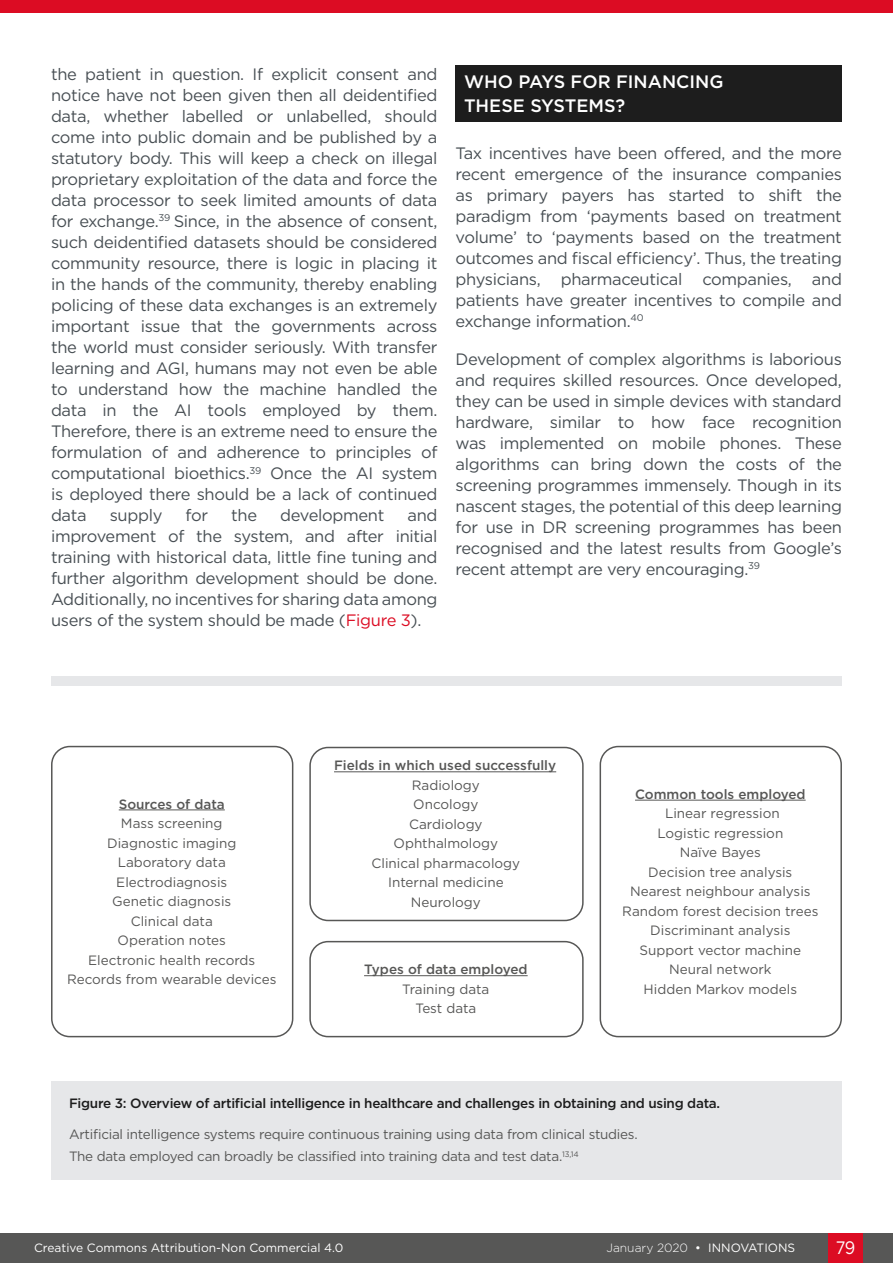
<style>
.page{position:relative;width:893px;height:1263px;background:#fff}
.page>*{position:absolute;margin:0;border:0;box-sizing:border-box;transform-origin:0 0}
.H1__Heading_1{font:500 18px/24px "Gotham";color:#fff}
.t1{font:18px "Gotham";color:#fff;scale:.9 1}
.Body_Text{font:16.5px/21px "Gotham";letter-spacing:-.02em;color:#484f54;text-align:justify}
.t2{font:13.5px "Gotham";color:#575756}
.t3{font:13.5px "Gotham";letter-spacing:-.02em;color:#575756}
.t4{font:500 13.5px "Gotham";letter-spacing:-.02em;color:#1d1d1d}
.t5{font:500 13.5px "Gotham";color:#575756}
.t6{font:12px "Gotham";color:#fff}
.s1{color:#dc0c23}
.s2{font-weight:300}
</style>
<div class="page">
<div style="left:0;top:1233px;width:893px;height:30px;background:#575756"></div>
<div style="left:829px;top:1233px;width:34px;height:30px;background:#dc0c23"></div>
<div style="left:0;top:0;width:893px;height:13px;background:#dc0c23"></div>
<div style="left:455px;top:65px;width:387px;height:57px;background:#1d1d1d"></div>
<div style="left:51px;top:1081px;width:791px;height:98px;background:#e6e7e9"></div>
<hr style="left:119px;top:809px;width:106px;height:1px;background:#575756">
<div style="left:51px;top:746px;width:242px;height:291px;border:2px solid #575756;border-radius:18px"></div>
<hr style="left:334px;top:771px;width:222px;height:1px;background:#575756">
<div style="left:309px;top:747px;width:275px;height:174px;border:2px solid #575756;border-radius:18px"></div>
<hr style="left:364px;top:975px;width:164px;height:1px;background:#575756">
<div style="left:309px;top:941px;width:275px;height:96px;border:2px solid #575756;border-radius:18px"></div>
<hr style="left:635px;top:800px;width:171px;height:1px;background:#575756">
<div style="left:600px;top:746px;width:242px;height:291px;border:2px solid #575756;border-radius:18px"></div>
<div style="left:51px;top:676px;width:791px;height:10px;background:#e6e7e9"></div>
<p class="Body_Text" style="left:51px;top:63px;width:388px">the patient in question. If explicit consent and notice have not been given then all deidentified data, whether labelled or unlabelled, should come into public domain and be published by a statutory body. This will keep a check on illegal proprietary exploitation of the data and force the data processor to seek limited amounts of data for exchange.<sup>39</sup> Since, in the absence of consent, such deidentified datasets should be considered community resource, there is logic in placing it in the hands of the community, thereby enabling policing of these data exchanges is an extremely important issue that the governments across the world must consider seriously. With transfer learning and AGI, humans may not even be able to understand how the machine handled the data in the AI tools employed by them.<br>Therefore, there is an extreme need to ensure the formulation of and adherence to principles of computational bioethics.<sup>39</sup> Once the AI system is deployed there should be a lack of continued data</p>
<p class="Body_Text" style="left:110px;top:504px;width:54px">supply</p>
<p class="Body_Text" style="left:186px;top:504px;width:24px">for</p>
<p class="Body_Text" style="left:231px;top:504px;width:27px">the</p>
<p class="Body_Text" style="left:280px;top:504px;width:106px">development</p>
<p class="Body_Text" style="left:51px;top:504px;width:388px;text-indent:356px">and improvement of the system, and after initial training with historical data, little fine tuning and further algorithm development should be done.<br>Additionally, no incentives for sharing data among users of the system should be made (<span class="s1">Figure 3</span>).</p>
<p class="H1__Heading_1" style="left:464px;top:70px;width:261px">WHO PAYS FOR FINANCING<br>THESE SYSTEMS?</p>
<p class="Body_Text" style="left:455px;top:142px;width:388px">Tax incentives have been offered, and the more recent emergence of the insurance companies as primary payers has started to shift the paradigm from ‘payments based on treatment volume’ to ‘payments based on the treatment outcomes and fiscal efficiency’. Thus, the treating physicians, pharmaceutical companies, and patients have greater incentives to compile and exchange information.<sup>40</sup></p>
<p class="Body_Text" style="left:455px;top:348px;width:388px">Development of complex algorithms is laborious and requires skilled resources. Once developed, they can be used in simple devices with standard hardware, similar to how face recognition was implemented on mobile phones. These algorithms can bring down the costs of the screening programmes immensely. Though in its nascent stages, the potential of this deep learning for use in DR screening programmes has been recognised and the latest results from Google’s recent attempt are very encouraging.<sup>39</sup></p>
<p class="t5" style="left:119px;top:795px;width:108px">Sources of data</p>
<p class="t2" style="left:121px;top:815px;width:103px">Mass screening</p>
<p class="t2" style="left:107px;top:834px;width:131px">Diagnostic imaging</p>
<p class="t2" style="left:118px;top:854px;width:110px">Laboratory data</p>
<p class="t2" style="left:116px;top:873px;width:112px">Electrodiagnosis</p>
<p class="t2" style="left:112px;top:893px;width:120px">Genetic diagnosis</p>
<p class="t2" style="left:131px;top:912px;width:84px">Clinical data</p>
<p class="t2" style="left:118px;top:932px;width:110px">Operation notes</p>
<p class="t2" style="left:88px;top:951px;width:169px">Electronic health records</p>
<p class="t2" style="left:67px;top:971px;width:211px">Records from wearable devices</p>
<p class="t5" style="left:334px;top:757px;width:224px">Fields in which used successfully</p>
<p class="t2" style="left:412px;top:776px;width:70px">Radiology</p>
<p class="t2" style="left:413px;top:796px;width:67px">Oncology</p>
<p class="t2" style="left:409px;top:815px;width:75px">Cardiology</p>
<p class="t2" style="left:394px;top:835px;width:106px">Ophthalmology</p>
<p class="t2" style="left:371px;top:854px;width:150px">Clinical pharmacology</p>
<p class="t2" style="left:388px;top:874px;width:117px">Internal medicine</p>
<p class="t2" style="left:411px;top:893px;width:72px">Neurology</p>
<p class="t5" style="left:364px;top:961px;width:165px">Types of data employed</p>
<p class="t2" style="left:402px;top:980px;width:89px">Training data</p>
<p class="t2" style="left:415px;top:1000px;width:63px">Test data</p>
<p class="t5" style="left:635px;top:785px;width:172px">Common tools employed</p>
<p class="t2" style="left:665px;top:805px;width:116px">Linear regression</p>
<p class="t2" style="left:657px;top:824px;width:127px">Logistic regression</p>
<p class="t2" style="left:680px;top:844px;width:83px">Naïve Bayes</p>
<p class="t2" style="left:648px;top:863px;width:146px">Decision tree analysis</p>
<p class="t2" style="left:630px;top:883px;width:182px">Nearest neighbour analysis</p>
<p class="t2" style="left:622px;top:902px;width:198px">Random forest decision trees</p>
<p class="t2" style="left:650px;top:922px;width:142px">Discriminant analysis</p>
<p class="t2" style="left:639px;top:941px;width:163px">Support vector machine</p>
<p class="t2" style="left:669px;top:961px;width:104px">Neural network</p>
<p class="t2" style="left:644px;top:980px;width:155px">Hidden Markov models</p>
<p class="t4" style="left:69px;top:1095px;width:653px">Figure 3: Overview of artificial intelligence in healthcare and challenges in obtaining and using data.</p>
<p class="t3" style="left:69px;top:1126px;width:570px">Artificial intelligence systems require continuous training using data from clinical studies.</p>
<p class="t3" style="left:69px;top:1148px;width:511px">The data employed can broadly be classified into training data and test data.<sup>13,14</sup></p>
<p class="t6" style="left:34px;top:1240px;width:311px">Creative Commons Attribution-Non Commercial 4.0</p>
<p class="t6" style="left:606px;top:1240px;width:190px"><span class="s2">January 2020</span> • INNOVATIONS</p>
<p class="t1" style="left:836px;top:1236px;width:23px">79</p>
</div>
